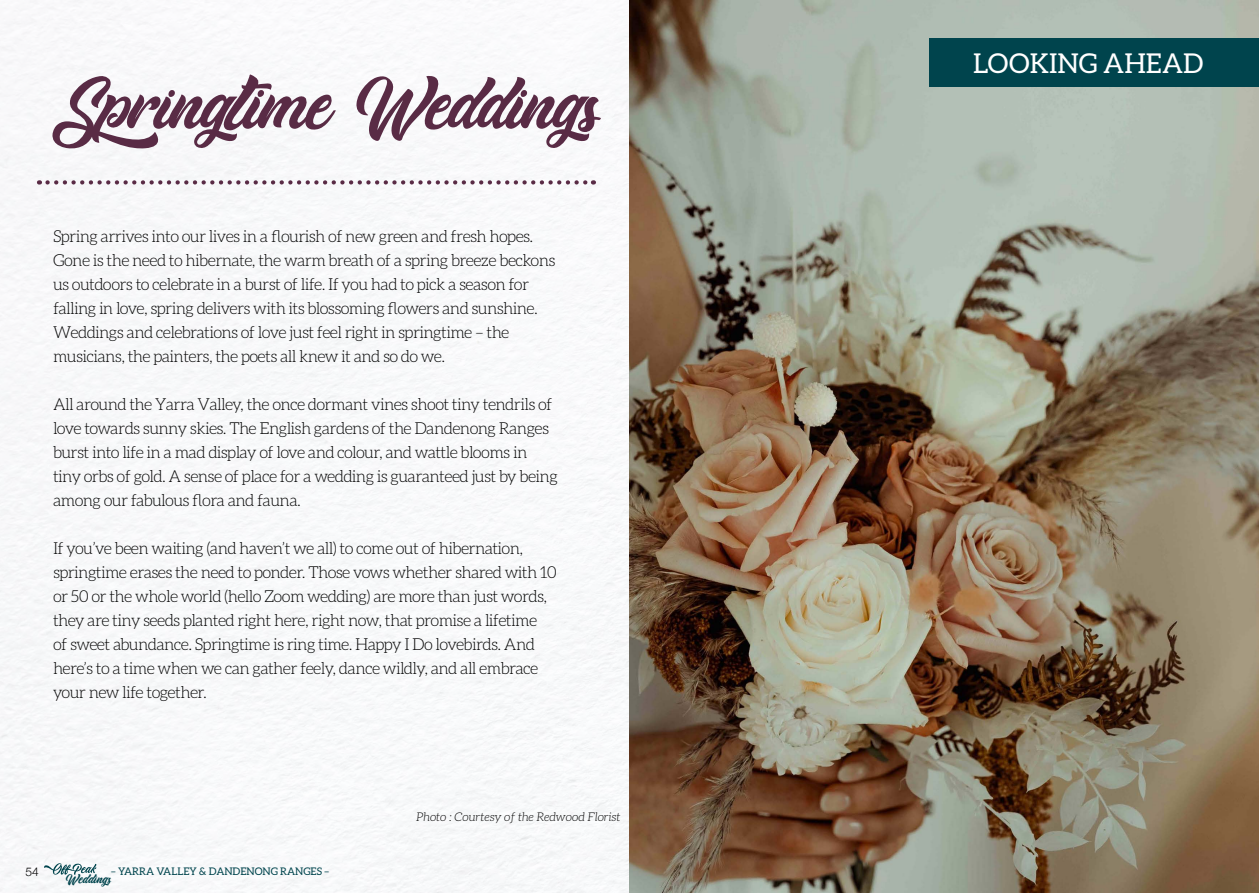
<style>
.page{position:relative;width:1259px;height:893px;background:#fff}
.page>*{position:absolute;margin:0;border:0;box-sizing:border-box;transform-origin:0 0}
.t1{font:91.5px "Cheetah Kick Personal Use";letter-spacing:-.02em;color:#592b45}
.t2{font:27.3px "Aleo";color:#fff}
.t3{font:300 16.5px/24px "Aleo";letter-spacing:-.04em;color:#000}
.t4{font:16.05px "Cheetah Kick Personal Use";color:#00444d}
.t5{font:italic 300 12px "Aleo";color:#000}
.t6{font:300 12px "Helvetica Neue";color:#000}
.t7{font:10.5px "Aleo";color:#00444d}
</style>
<div class="page">
<img style="left:0;top:0;width:1259px;height:893px">
<img style="left:629px;top:1px;width:630px;height:892px">
<svg style="left:47px;top:180px;width:547px;height:5px"></svg>
<div style="left:930px;top:38px;width:329px;height:48px;background:#00444d"></div>
<svg style="left:43px;top:862px;width:54px;height:13px"></svg>
<h1 class="t1" style="left:48px;top:64px;width:553px">Springtime Weddings</h1>
<p class="t3" style="left:53px;top:224px;width:504px">Spring arrives into our lives in a flourish of new green and fresh hopes.<br>Gone is the need to hibernate, the warm breath of a spring breeze beckons us outdoors to celebrate in a burst of life. If you had to pick a season for falling in love, spring delivers with its blossoming flowers and sunshine.<br>Weddings and celebrations of love just feel right in springtime – the musicians, the painters, the poets all knew it and so do we.</p>
<p class="t3" style="left:53px;top:392px;width:506px">All around the Yarra Valley, the once dormant vines shoot tiny tendrils of love towards sunny skies. The English gardens of the Dandenong Ranges burst into life in a mad display of love and colour, and wattle blooms in tiny orbs of gold. A sense of place for a wedding is guaranteed just by being among our fabulous flora and fauna.</p>
<p class="t3" style="left:53px;top:536px;width:505px">If you’ve been waiting (and haven’t we all) to come out of hibernation, springtime erases the need to ponder. Those vows whether shared with 10 or 50 or the whole world (hello Zoom wedding) are more than just words, they are tiny seeds planted right here, right now, that promise a lifetime<br>of sweet abundance. Springtime is ring time. Happy I Do lovebirds. And here’s to a time when we can gather feely, dance wildly, and all embrace your new life together.</p>
<p class="t6" style="left:26px;top:862px;width:15px">54</p>
<p class="t7" style="left:111px;top:865px;width:220px">– YARRA VALLEY &amp; DANDENONG RANGES –</p>
<p class="t4" style="left:65px;top:871px;width:47px">Weddings</p>
<p class="t5" style="left:416px;top:810px;width:206px">Photo : Courtesy of the Redwood Florist</p>
<h2 class="t2" style="left:973px;top:48px;width:232px">LOOKING AHEAD</h2>
</div>
